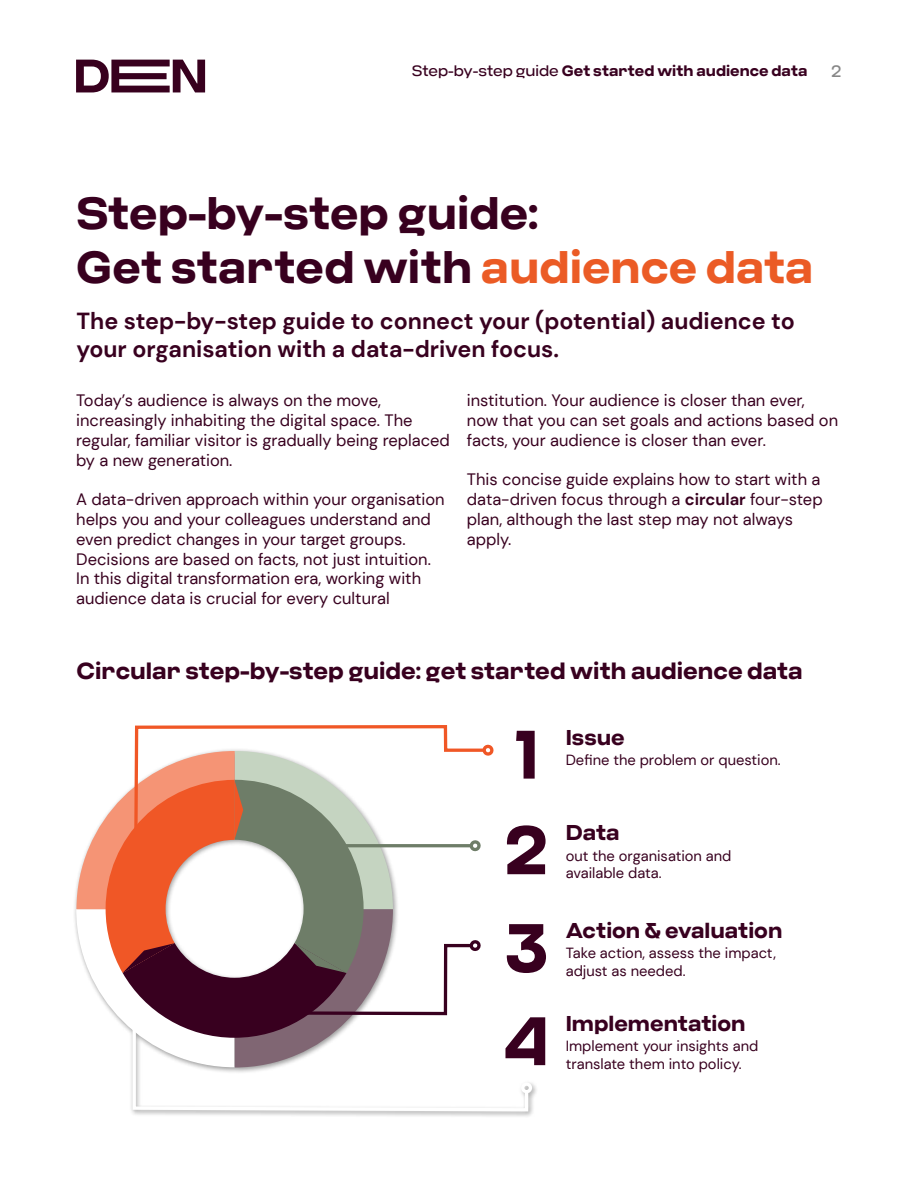
<style>
.page{position:relative;width:918px;height:1188px;background:#fff}
.page>*{position:absolute;margin:0;border:0;box-sizing:border-box;transform-origin:0 0}
.t1{font:700 68.25px "Criteria CF";color:#38001f}
.t2{font:700 45px/54px "Criteria CF";color:#38001f}
.t3{font:700 23.25px/27.9px "DM Sans";color:#38001f}
.t4{font:700 23.25px "Criteria CF";color:#38001f}
.t5{font:700 21.45px "Criteria CF";color:#38001f}
.t6{font:16.5px/19.8px "DM Sans";color:#38001f}
.t7{font:16.5px "Criteria CF";color:#878787}
.t8{font:700 15px "Criteria CF";color:#38001f}
.t9{font:14.7px/17.7px "DM Sans";color:#38001f}
.s1{font-weight:400}
.s2{color:#eb5b25}
.s3{font-weight:700}
</style>
<div class="page">
<svg style="left:76px;top:60px;width:129px;height:32px"></svg>
<div style="left:73px;top:748px;width:465px;height:370px;background:#000;opacity:.4"></div>
<div style="left:521px;top:1082px;width:11px;height:11px;border:3px solid #fff;border-radius:50%"></div>
<svg style="left:76px;top:725px;width:454px;height:388px"></svg>
<p class="t8" style="left:412px;top:62px;width:397px"><span class="s1">Step-by-step guide</span> Get started with audience data</p>
<p class="t7" style="left:831px;top:61px;width:12px">2</p>
<h2 class="t2" style="left:76px;top:188px;width:739px">Step-by-step guide:<br>Get started with <span class="s2">audience data</span></h2>
<h3 class="t3" style="left:77px;top:307px;width:720px">The step-by-step guide to connect your (potential) audience to your organisation with a data-driven focus.</h3>
<p class="t6" style="left:76px;top:390px;width:375px">Today’s audience is always on the move, increasingly inhabiting the digital space. The regular, familiar visitor is gradually being replaced by a new generation.</p>
<p class="t6" style="left:76px;top:489px;width:370px">A data-driven approach within your organisation helps you and your colleagues understand and even predict changes in your target groups.<br>Decisions are based on facts, not just intuition.<br>In this digital transformation era, working with audience data is crucial for every cultural</p>
<p class="t6" style="left:467px;top:390px;width:373px">institution. Your audience is closer than ever, now that you can set goals and actions based on facts, your audience is closer than ever.</p>
<p class="t6" style="left:467px;top:470px;width:357px">This concise guide explains how to start with a data-driven focus through a <span class="s3">circular</span> four-step plan, although the last step may not always apply.</p>
<h3 class="t4" style="left:77px;top:657px;width:728px">Circular step-by-step guide: get started with audience data</h3>
<h1 class="t1" style="left:514px;top:714px;width:26px">1</h1>
<h3 class="t5" style="left:566px;top:724px;width:61px">Issue</h3>
<p class="t9" style="left:566px;top:751px;width:217px">Define the problem or question.</p>
<h1 class="t1" style="left:504px;top:810px;width:46px">2</h1>
<h3 class="t5" style="left:566px;top:820px;width:55px">Data</h3>
<p class="t9" style="left:566px;top:847px;width:167px">out the organisation and available data.</p>
<h1 class="t1" style="left:504px;top:907px;width:46px">3</h1>
<h1 class="t1" style="left:503px;top:1000px;width:47px">4</h1>
<h3 class="t5" style="left:566px;top:918px;width:218px">Action &amp; evaluation</h3>
<p class="t9" style="left:566px;top:944px;width:212px">Take action, assess the impact,</p>
<p class="t9" style="left:566px;top:962px;width:121px">adjust as needed.</p>
<h3 class="t5" style="left:566px;top:1011px;width:181px">Implementation</h3>
<p class="t9" style="left:566px;top:1037px;width:194px">Implement your insights and translate them into policy.</p>
</div>
